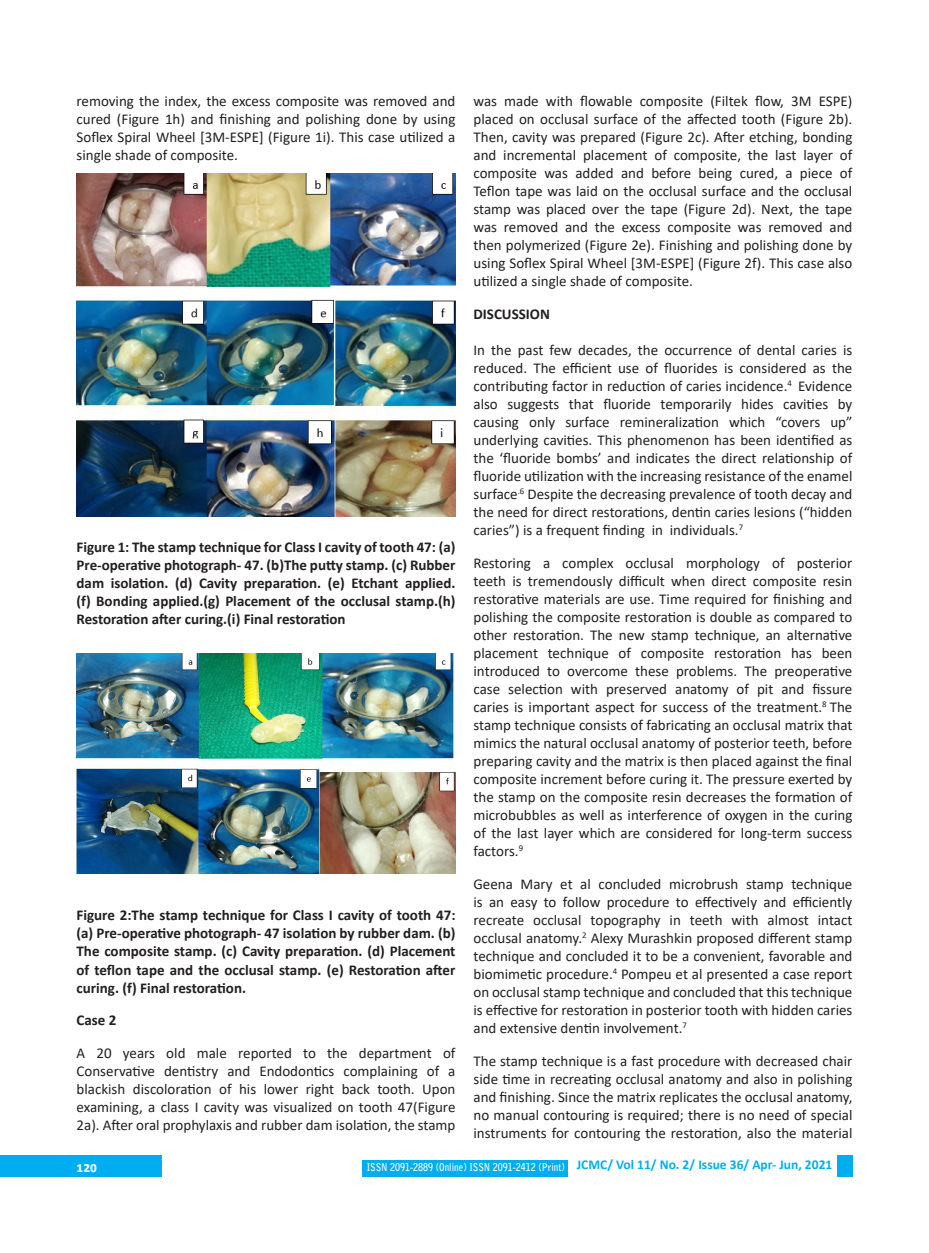
<style>
.page{position:relative;width:929px;height:1253px;background:#fff}
.page>*{position:absolute;margin:0;border:0;box-sizing:border-box;transform-origin:0 0}
.t1{font:15px/18px "Calibri";color:#231f20;text-align:justify}
.t2{font:700 15px/18px "Calibri";color:#231f20;text-align:justify}
.t3{font:700 15px "Calibri";color:#fff}
.t4{font:700 10.8px "Bell Gothic Std";color:#fff;scale:.83 1}
</style>
<div class="page">
<div style="left:837px;top:1155px;width:15px;height:21px;background:#00aeef"></div>
<div style="left:0;top:1155px;width:162px;height:21px;background:#00aeef"></div>
<div style="left:362px;top:1160px;width:205px;height:16px;background:#00aeef"></div>
<img style="left:77px;top:173px;width:378px;height:344px">
<img style="left:77px;top:654px;width:378px;height:219px">
<p class="t1" style="left:77px;top:91px;width:380px">removing the index, the excess composite was removed and cured (Figure 1h) and finishing and polishing done by using Soflex Spiral Wheel [3M‑ESPE] (Figure 1i). This case utilized a single shade of composite.</p>
<p class="t2" style="left:77px;top:538px;width:380px">Figure 1: The stamp technique for Class I cavity of tooth 47: (a)<br>Pre-operative photograph- 47. (b)The putty stamp. (c) Rubber dam isolation. (d) Cavity preparation. (e) Etchant applied. (f) Bonding applied.(g) Placement of the occlusal stamp.(h)<br>Restoration after curing.(i) Final restoration</p>
<p class="t2" style="left:77px;top:906px;width:380px">Figure 2:The stamp technique for Class I cavity of tooth 47: (a) Pre-operative photograph- 47 isolation by rubber dam. (b)<br>The composite stamp. (c) Cavity preparation. (d) Placement of teflon tape and the occlusal stamp. (e) Restoration after curing. (f) Final restoration.</p>
<p class="t2" style="left:77px;top:1011px;width:41px">Case 2</p>
<p class="t1" style="left:77px;top:1044px;width:380px">A 20 years old male reported to the department of Conservative dentistry and Endodontics complaining of a blackish discoloration of his lower right back tooth. Upon examining, a class I cavity was visualized on tooth 47(Figure 2a). After oral prophylaxis and rubber dam isolation, the stamp</p>
<p class="t1" style="left:473px;top:91px;width:380px">was made with flowable composite (Filtek flow, 3M ESPE) placed on occlusal surface of the affected tooth (Figure 2b).<br>Then, cavity was prepared (Figure 2c). After etching, bonding and incremental placement of composite, the last layer of composite was added and before being cured, a piece of Teflon tape was laid on the occlusal surface and the occlusal stamp was placed over the tape (Figure 2d). Next, the tape was removed and the excess composite was removed and then polymerized (Figure 2e). Finishing and polishing done by using Soflex Spiral Wheel [3M‑ESPE] (Figure 2f). This case also utilized a single shade of composite.</p>
<p class="t2" style="left:473px;top:305px;width:78px">DISCUSSION</p>
<p class="t1" style="left:473px;top:340px;width:380px">In the past few decades, the occurrence of dental caries is reduced. The efficient use of fluorides is considered as the contributing factor in reduction of caries incidence.<sup>4</sup> Evidence also suggests that fluoride temporarily hides cavities by causing only surface remineralization which “covers up” underlying cavities. This phenomenon has been identified as the ‘fluoride bombs’ and indicates the direct relationship of fluoride utilization with the increasing resistance of the enamel surface<sup>.6</sup> Despite the decreasing prevalence of tooth decay and the need for direct restorations, dentin caries lesions (“hidden caries”) is a frequent finding in individuals.<sup>7</sup></p>
<p class="t1" style="left:473px;top:553px;width:380px">Restoring a complex occlusal morphology of posterior teeth is tremendously difficult when direct composite resin restorative materials are use. Time required for finishing and polishing the composite restoration is double as compared to other restoration. The new stamp technique, an alternative placement technique of composite restoration has been introduced to overcome these problems. The preoperative case selection with preserved anatomy of pit and fissure caries is important aspect for success of the treatment.<sup>8</sup> The stamp technique consists of fabricating an occlusal matrix that mimics the natural occlusal anatomy of posterior teeth, before preparing cavity and the matrix is then placed against the final composite increment before curing it. The pressure exerted by the stamp on the composite resin decreases the formation of microbubbles as well as interference of oxygen in the curing of the last layer which are considered for long-term success factors.<sup>9</sup></p>
<p class="t1" style="left:473px;top:874px;width:380px">Geena Mary et al concluded microbrush stamp technique is an easy to follow procedure to effectively and efficiently recreate occlusal topography in teeth with almost intact occlusal anatomy.<sup>2</sup> Alexy Murashkin proposed different stamp technique and concluded it to be a convenient, favorable and biomimetic procedure.<sup>4</sup> Pompeu et al presented a case report on occlusal stamp technique and concluded that this technique is effective for restoration in posterior tooth with hidden caries and extensive dentin involvement.<sup>7</sup></p>
<p class="t1" style="left:473px;top:1051px;width:380px">The stamp technique is a fast procedure with decreased chair side time in recreating occlusal anatomy and also in polishing and finishing. Since the matrix replicates the occlusal anatomy, no manual contouring is required; there is no need of special instruments for contouring the restoration, also the material</p>
<p class="t3" style="left:77px;top:1156px;width:22px">120</p>
<p class="t4" style="left:367px;top:1161px;width:562px">ISSN 2091-2889 (Online) ISSN 2091-2412 (Print) <sup>JCMC/</sup> <sup>Vol</sup> <sup>11/</sup> <sup>No.</sup> <sup>2/</sup> <sup>Issue</sup> <sup>36/</sup> <sup>Apr-</sup> <sup>Jun,</sup> <sup>2021</sup></p>
</div>
